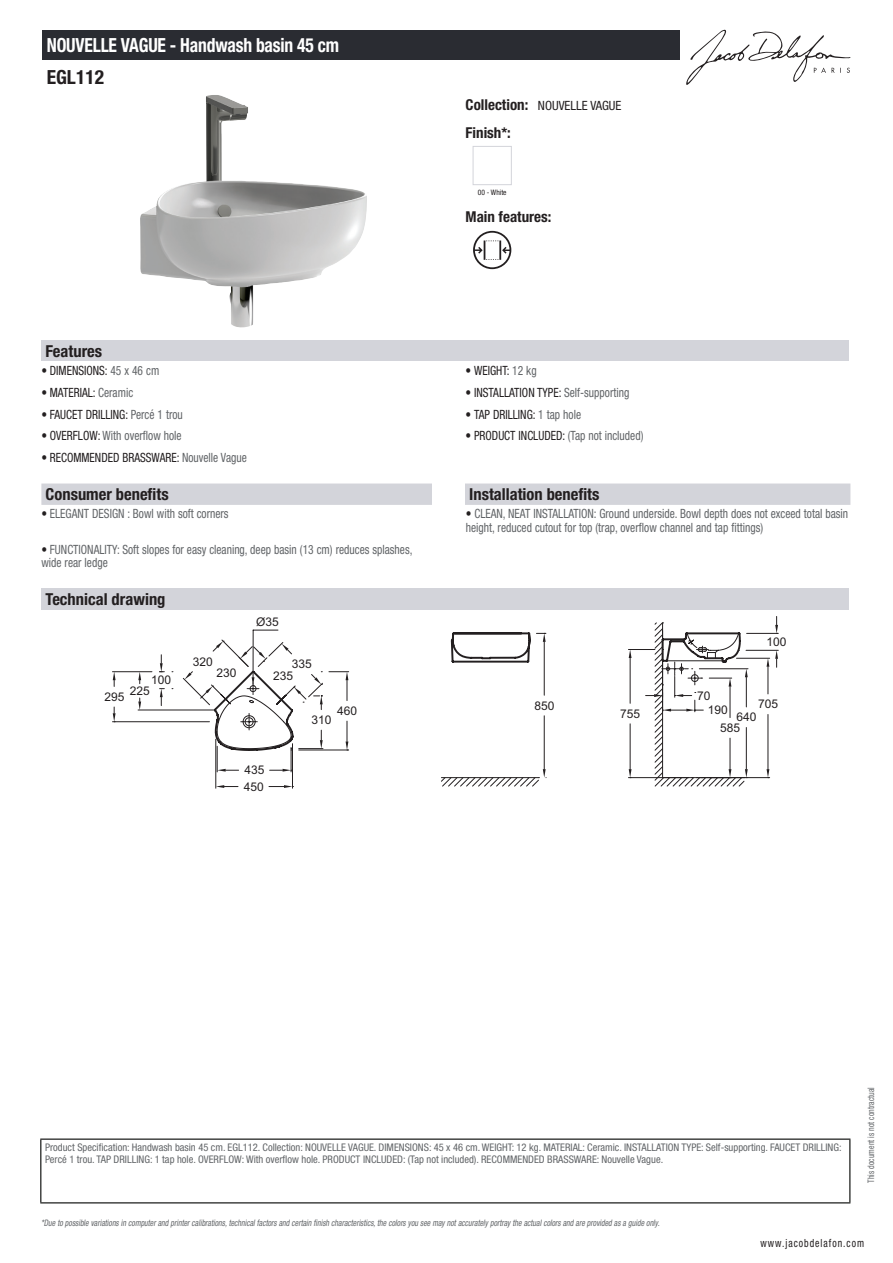
<style>
.page{position:relative;width:893px;height:1263px;background:#fff}
.page>*{position:absolute;margin:0;border:0;box-sizing:border-box;transform-origin:0 0}
.t1{font:700 condensed 19.5px "Helvetica Neue LT Std";letter-spacing:-.01em;color:#fff;scale:.9 1}
.t2{font:700 condensed 19.5px "Helvetica Neue LT Std";color:#231f20}
.t3{font:700 condensed 16.5px "Helvetica Neue LT Std";color:#231f20}
.t4{font:700 condensed 15px "Helvetica Neue LT Std";color:#231f20}
.t5{font:condensed 12.75px/13.5px "Helvetica Neue LT Std";color:#626568;scale:.9 1}
.t6{font:condensed 12.75px "Helvetica Neue LT Std";color:#231f20;scale:.9 1}
.t7{font:condensed 12.75px "Helvetica Neue LT Std";color:#231f20}
.t8{font:12px/16.4px "Arial";color:#231f20}
.t9{font:condensed 11.25px "Helvetica Neue LT Std";letter-spacing:.1em;color:#231f20;scale:.87 1}
.t10{font:condensed 10.5px/12px "Helvetica Neue LT Std";color:#626568}
.t11{font:italic condensed 9px "Helvetica Neue LT Std";color:#626568;scale:.87 1}
.t12{font:condensed 9px "Helvetica Neue LT Std";color:#626568;scale:.87 1}
.t13{font:condensed 7.5px "Helvetica Neue LT Std";color:#231f20}
.s1{font-weight:700;font-size:15px}
.s2{color:#626568}
.s3{color:#231f20}
</style>
<div class="page">
<svg style="left:686px;top:30px;width:164px;height:55px"></svg>
<img style="left:140px;top:95px;width:227px;height:233px">
<div style="left:473px;top:146px;width:39px;height:39px;border:1px solid #d3d4da"></div>
<svg style="left:473px;top:231px;width:38px;height:38px"></svg>
<div style="left:41px;top:340px;width:808px;height:21px;background:#d3d4da"></div>
<div style="left:41px;top:483px;width:809px;height:22px;background:#d3d4da"></div>
<div style="left:432px;top:483px;width:33px;height:22px;background:#fff"></div>
<div style="left:41px;top:588px;width:808px;height:22px;background:#d3d4da"></div>
<hr style="left:215px;top:739px;width:1px;height:49px;background:#231f20">
<hr style="left:292px;top:744px;width:1px;height:44px;background:#231f20">
<svg style="left:216px;top:785px;width:22px;height:3px"></svg>
<hr style="left:138px;top:710px;width:77px;height:1px;background:#231f20">
<svg style="left:138px;top:698px;width:3px;height:12px"></svg>
<svg style="left:138px;top:672px;width:3px;height:12px"></svg>
<hr style="left:112px;top:671px;width:40px;height:1px;background:#231f20">
<hr style="left:112px;top:721px;width:97px;height:1px;background:#231f20">
<svg style="left:113px;top:672px;width:3px;height:14px"></svg>
<svg style="left:160px;top:688px;width:4px;height:18px"></svg>
<svg style="left:254px;top:630px;width:24px;height:1px"></svg>
<hr style="left:253px;top:630px;width:1px;height:47px;background:#231f20">
<hr style="left:544px;top:716px;width:1px;height:53px;background:#231f20">
<svg style="left:269px;top:785px;width:23px;height:3px"></svg>
<svg style="left:113px;top:707px;width:3px;height:15px"></svg>
<svg style="left:160px;top:655px;width:4px;height:17px"></svg>
<svg style="left:441px;top:769px;width:106px;height:18px"></svg>
<svg style="left:182px;top:671px;width:110px;height:101px"></svg>
<svg style="left:628px;top:616px;width:150px;height:171px"></svg>
<svg style="left:212px;top:631px;width:530px;height:121px"></svg>
<div style="left:43px;top:30px;width:637px;height:30px;background:#2a2c32"></div>
<hr style="left:40px;top:1138px;width:810px;height:2px;background:#040503">
<hr style="left:40px;top:1140px;width:1px;height:62px;background:#040503">
<hr style="left:849px;top:1140px;width:1px;height:62px;background:#040503">
<hr style="left:40px;top:1202px;width:810px;height:1px;background:#040503">
<h1 class="t1" style="left:47px;top:33px;width:326px">NOUVELLE VAGUE - Handwash basin 45 cm</h1>
<h1 class="t2" style="left:47px;top:65px;width:59px">EGL112</h1>
<p class="t7" style="left:466px;top:98px;width:157px"><span class="s1">Collection:</span> NOUVELLE VAGUE</p>
<h3 class="t4" style="left:466px;top:123px;width:47px">Finish*:</h3>
<p class="t13" style="left:478px;top:188px;width:30px">00 - White</p>
<h3 class="t4" style="left:466px;top:208px;width:87px">Main features:</h3>
<h2 class="t3" style="left:46px;top:341px;width:58px">Features</h2>
<p class="t6" style="left:41px;top:363px;width:132px">• DIMENSIONS: <span class="s2">45 x 46 cm</span></p>
<p class="t6" style="left:466px;top:363px;width:80px">• WEIGHT: <span class="s2">12 kg</span></p>
<p class="t6" style="left:41px;top:385px;width:104px">• MATERIAL: <span class="s2">Ceramic</span></p>
<p class="t6" style="left:466px;top:385px;width:183px">• INSTALLATION TYPE: <span class="s2">Self-supporting</span></p>
<p class="t6" style="left:41px;top:407px;width:159px">• FAUCET DRILLING: <span class="s2">Percé 1 trou</span></p>
<p class="t6" style="left:466px;top:407px;width:130px">• TAP DRILLING: <span class="s2">1 tap hole</span></p>
<p class="t5" style="left:41px;top:429px;width:157px"><span class="s3">• OVERFLOW:</span> With overflow hole</p>
<p class="t6" style="left:466px;top:428px;width:199px">• PRODUCT INCLUDED: <span class="s2">(Tap not included)</span></p>
<p class="t6" style="left:41px;top:450px;width:230px">• RECOMMENDED BRASSWARE: <span class="s2">Nouvelle Vague</span></p>
<h2 class="t3" style="left:46px;top:484px;width:125px">Consumer benefits</h2>
<h2 class="t3" style="left:469px;top:484px;width:132px">Installation benefits</h2>
<p class="t5" style="left:41px;top:507px;width:210px"><span class="s3">•</span> ELEGANT DESIGN : Bowl with soft corners</p>
<p class="t5" style="left:466px;top:507px;width:426px"><span class="s3">•</span> CLEAN, NEAT INSTALLATION: Ground underside. Bowl depth does not exceed total basin height, reduced cutout for top (trap, overflow channel and tap fittings)</p>
<p class="t5" style="left:41px;top:542px;width:414px"><span class="s3">•</span> FUNCTIONALITY: Soft slopes for easy cleaning, deep basin (13 cm) reduces splashes, wide rear ledge</p>
<h2 class="t3" style="left:46px;top:589px;width:121px">Technical drawing</h2>
<p class="t8" style="left:151px;top:672px;width:21px">100</p>
<p class="t8" style="left:130px;top:683px;width:21px">225</p>
<p class="t8" style="left:104px;top:689px;width:21px">295</p>
<p class="t8" style="left:256px;top:614px;width:24px">Ø35</p>
<p class="t8" style="left:193px;top:653px;width:21px">320</p>
<p class="t8" style="left:292px;top:656px;width:21px">335</p>
<p class="t8" style="left:216px;top:664px;width:21px">230</p>
<p class="t8" style="left:273px;top:668px;width:21px">235</p>
<p class="t8" style="left:244px;top:762px;width:22px">435<br>450</p>
<p class="t8" style="left:337px;top:703px;width:21px">460</p>
<p class="t8" style="left:311px;top:712px;width:21px">310</p>
<p class="t8" style="left:534px;top:697px;width:21px">850</p>
<p class="t8" style="left:620px;top:705px;width:21px">755</p>
<p class="t8" style="left:766px;top:634px;width:21px">100</p>
<p class="t8" style="left:697px;top:687px;width:15px">70</p>
<p class="t8" style="left:758px;top:696px;width:21px">705</p>
<p class="t8" style="left:708px;top:702px;width:21px">190</p>
<p class="t8" style="left:736px;top:709px;width:21px">640</p>
<p class="t8" style="left:720px;top:720px;width:21px">585</p>
<p class="t10" style="left:45px;top:1141px;width:798px">Product Specification: Handwash basin 45 cm. EGL112. Collection: NOUVELLE VAGUE. DIMENSIONS: 45 x 46 cm. WEIGHT: 12 kg. MATERIAL: Ceramic. INSTALLATION TYPE: Self-supporting. FAUCET DRILLING:<br>Percé 1 trou. TAP DRILLING: 1 tap hole. OVERFLOW: With overflow hole. PRODUCT INCLUDED: (Tap not included). RECOMMENDED BRASSWARE: Nouvelle Vague.</p>
<p class="t11" style="left:41px;top:1217px;width:714px">*Due to possible variationsin computerand printercalibrations,technicalfactorsand certain finish characteristics,the colorsyou see maynotaccuratelyportraythe actualcolorsand are provided asa guide only.</p>
<p class="t12" style="left:866px;top:1183px;width:111px;rotate:-90deg">This document is not contractual</p>
<p class="t9" style="left:760px;top:1237px;width:121px">www.jacobdelafon.com</p>
</div>
